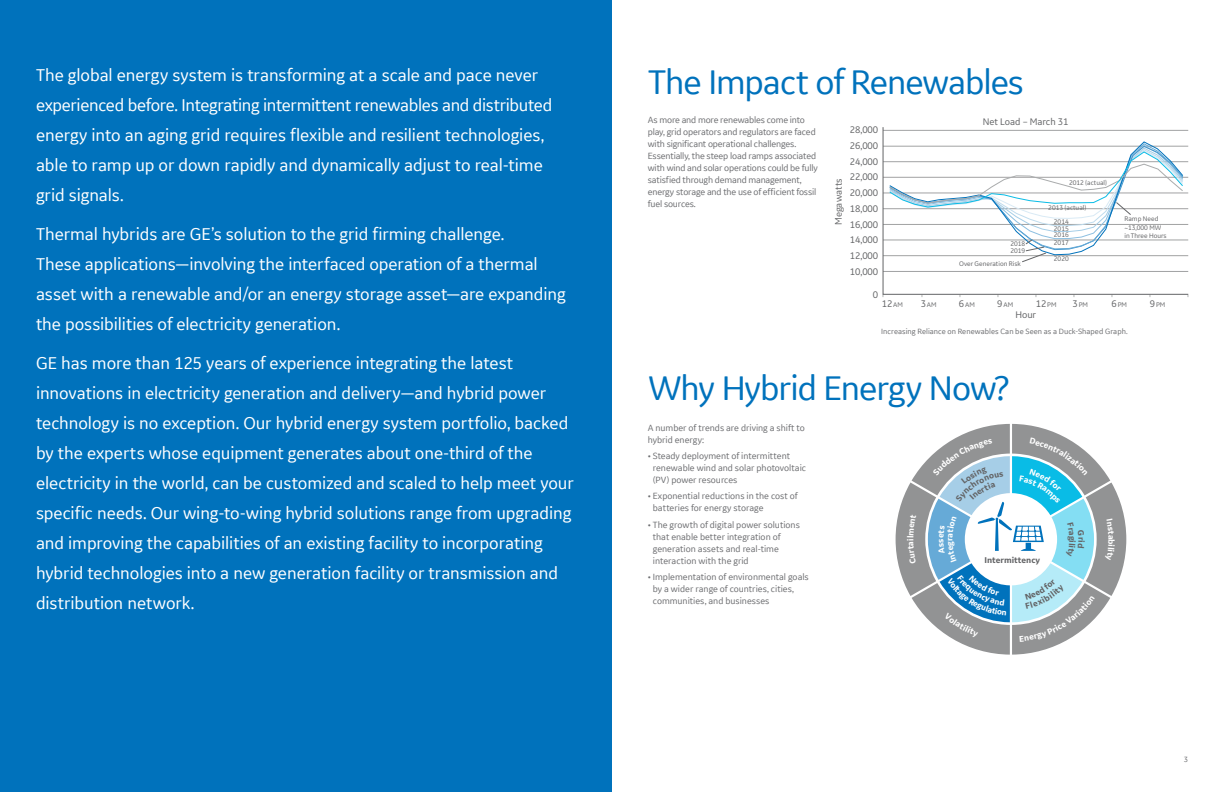
<style>
.page{position:relative;width:1224px;height:792px;background:#fff}
.page>*{position:absolute;margin:0;border:0;box-sizing:border-box;transform-origin:0 0}
.t1{font:36px "GE Inspira Sans";letter-spacing:-.03em;color:#0072bc}
.t2{font:18px/30px "GE Inspira Sans";letter-spacing:-.005em;color:#fff}
.t3{font:10px/15.7px "GE Inspira Sans";letter-spacing:-.005em;color:#636466;text-align:justify}
.t4{font:9.5px/12px "GE Inspira Sans";letter-spacing:-.005em;color:#6d6e71}
.t5{font:700 8.8px "GE Inspira Sans";color:#636466}
.t6{font:8px "GE Inspira Sans";letter-spacing:.005em;color:#6d6e71}
.t7{font:7px/8.4px "GE Inspira Sans";letter-spacing:-.005em;color:#636466}
.s1{font-size:7px}
.s2{font-size:10px}
</style>
<div class="page">
<div style="left:0;top:0;width:612px;height:792px;background:#0072bc"></div>
<svg style="left:882px;top:127px;width:306px;height:168px"></svg>
<svg style="left:888px;top:141px;width:296px;height:121px"></svg>
<svg style="left:896px;top:424px;width:230px;height:231px"></svg>
<p class="t2" style="left:36px;top:59px;width:518px">The global energy system is transforming at a scale and pace never experienced before. Integrating intermittent renewables and distributed energy into an aging grid requires flexible and resilient technologies, able to ramp up or down rapidly and dynamically adjust to real-time grid signals.</p>
<p class="t2" style="left:36px;top:218px;width:531px">Thermal hybrids are GE’s solution to the grid firming challenge.<br>These applications—involving the interfaced operation of a thermal asset with a renewable and/or an energy storage asset—are expanding the possibilities of electricity generation.</p>
<p class="t2" style="left:36px;top:347px;width:539px">GE has more than 125 years of experience integrating the latest innovations in electricity generation and delivery—and hybrid power technology is no exception. Our hybrid energy system portfolio, backed by the experts whose equipment generates about one-third of the electricity in the world, can be customized and scaled to help meet your specific needs. Our wing-to-wing hybrid solutions range from upgrading and improving the capabilities of an existing facility to incorporating hybrid technologies into a new generation facility or transmission and distribution network.</p>
<h1 class="t1" style="left:648px;top:59px;width:377px">The Impact of Renewables</h1>
<p class="t4" style="left:648px;top:114px;width:172px">As more and more renewables come into play, grid operators and regulators are faced with significant operational challenges.<br>Essentially, the steep load ramps associated with wind and solar operations could be fully satisfied through demand management, energy storage and the use of efficient fossil fuel sources.</p>
<p class="t3" style="left:850px;top:122px;width:30px">28,000</p>
<p class="t3" style="left:850px;top:138px;width:30px">26,000</p>
<p class="t3" style="left:850px;top:169px;width:30px">22,000</p>
<p class="t3" style="left:850px;top:153px;width:30px">24,000</p>
<p class="t3" style="left:850px;top:185px;width:30px">20,000<br>18,000<br>16,000<br>14,000<br>12,000<br>10,000</p>
<p class="t3" style="left:873px;top:286px;width:7px">0</p>
<p class="t3" style="left:831px;top:225px;width:48px;rotate:-90deg">Megawatts</p>
<p class="t3" style="left:983px;top:113px;width:87px">Net Load – March 31</p>
<p class="t7" style="left:1069px;top:178px;width:40px">2012 (actual)</p>
<p class="t7" style="left:1048px;top:203px;width:40px">2013 (actual)</p>
<p class="t7" style="left:1054px;top:217px;width:16px">2014</p>
<p class="t7" style="left:1010px;top:240px;width:16px">2018</p>
<p class="t7" style="left:959px;top:259px;width:63px">Over Generation Risk</p>
<p class="t7" style="left:1010px;top:247px;width:16px">2019</p>
<p class="t7" style="left:1054px;top:224px;width:16px">2015</p>
<p class="t7" style="left:1054px;top:231px;width:16px">2016</p>
<p class="t7" style="left:1054px;top:239px;width:16px">2017</p>
<p class="t7" style="left:1054px;top:255px;width:16px">2020</p>
<p class="t7" style="left:1124px;top:215px;width:44px">Ramp Need ~13,000 MW in Three Hours</p>
<p class="t3" style="left:882px;top:295px;width:23px">12<span class="s1">AM</span></p>
<p class="t7" style="left:921px;top:300px;width:17px"><span class="s2">3</span>AM</p>
<p class="t7" style="left:959px;top:300px;width:17px"><span class="s2">6</span>AM</p>
<p class="t7" style="left:997px;top:300px;width:17px"><span class="s2">9</span>AM</p>
<p class="t3" style="left:1036px;top:295px;width:22px">12<span class="s1">PM</span></p>
<p class="t7" style="left:1073px;top:300px;width:17px"><span class="s2">3</span>PM</p>
<p class="t7" style="left:1112px;top:300px;width:17px"><span class="s2">6</span>PM</p>
<p class="t7" style="left:1150px;top:300px;width:17px"><span class="s2">9</span>PM</p>
<p class="t3" style="left:1015px;top:306px;width:22px">Hour</p>
<p class="t6" style="left:881px;top:326px;width:248px">Increasing Reliance on Renewables Can be Seen as a Duck-Shaped Graph.</p>
<h1 class="t1" style="left:648px;top:366px;width:363px">Why Hybrid Energy Now?</h1>
<p class="t4" style="left:648px;top:421px;width:159px">A number of trends are driving a shift to hybrid energy:</p>
<p class="t4" style="left:653px;top:450px;width:155px;text-indent:-5px">• Steady deployment of intermittent renewable wind and solar photovoltaic (PV) power resources</p>
<p class="t4" style="left:653px;top:490px;width:146px;text-indent:-5px">• Exponential reductions in the cost of batteries for energy storage</p>
<p class="t4" style="left:653px;top:518px;width:149px;text-indent:-5px">• The growth of digital power solutions that enable better integration of generation assets and real-time interaction with the grid</p>
<p class="t4" style="left:653px;top:571px;width:157px;text-indent:-5px">• Implementation of environmental goals by a wider range of countries, cities, communities, and businesses</p>
<p class="t5" style="left:985px;top:555px;width:57px">Intermittency</p>
<p class="t6" style="left:1184px;top:754px;width:6px">3</p>
</div>
